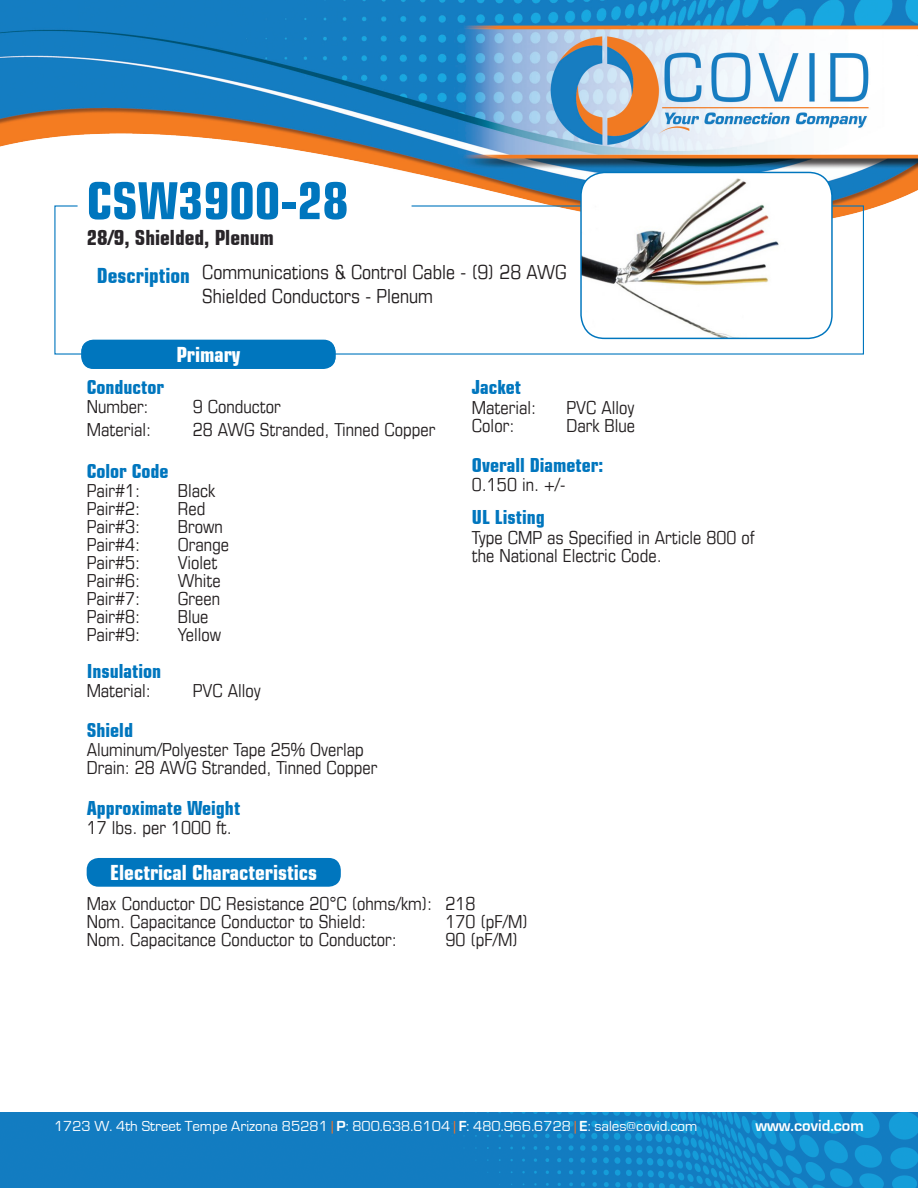
<style>
.page{position:relative;width:918px;height:1188px;background:#fff}
.page>*{position:absolute;margin:0;border:0;box-sizing:border-box;transform-origin:0 0}
.t1{font:700 condensed 51px "Eurostile";color:#0076be}
.t2{font:700 condensed 21px "Eurostile";color:#fff}
.t3{font:700 condensed 21px "Eurostile";color:#292529}
.t4{font:700 condensed 21px "Eurostile";color:#0076be}
.t5{font:700 condensed 19.5px "Eurostile";color:#0076be}
.t6{font:condensed 19.5px "Eurostile LT";color:#231f20}
.t7{font:condensed 18px/18px "Eurostile LT";color:#231f20}
.t8{font:700 16.5px "Eurostile";color:#fff}
.t9{font:15px "Eurostile";color:#fff}
.s1{color:#f47325}
.s2{font-weight:700}
</style>
<div class="page">
<img style="left:0;top:0;width:917px;height:211px">
<img style="left:0;top:1112px;width:918px;height:76px">
<svg style="left:54px;top:205px;width:811px;height:150px"></svg>
<div style="left:581px;top:172px;width:251px;height:166px;background:#fff;border-radius:24px"></div>
<img style="left:581px;top:172px;width:198px;height:166px">
<div style="left:580px;top:172px;width:253px;height:167px;border:1px solid #0076be;border-radius:24px"></div>
<div style="left:87px;top:858px;width:254px;height:29px;background:#0076be;border-radius:12px"></div>
<div style="left:81px;top:340px;width:255px;height:29px;background:#0076be;border-radius:12px"></div>
<p class="t1" style="left:87px;top:170px;width:263px">CSW3900-28</p>
<p class="t3" style="left:87px;top:224px;width:189px">28/9, Shielded, Plenum</p>
<p class="t4" style="left:97px;top:263px;width:95px">Description</p>
<p class="t6" style="left:202px;top:261px;width:366px">Communications &amp; Control Cable - (9) 28 AWG</p>
<p class="t6" style="left:202px;top:284px;width:232px">Shielded Conductors - Plenum</p>
<p class="t2" style="left:155px;top:341px;width:105px">Construction</p>
<p class="t2" style="left:176px;top:342px;width:66px">Primary</p>
<p class="t5" style="left:87px;top:376px;width:79px">Conductor</p>
<p class="t5" style="left:472px;top:376px;width:51px">Jacket</p>
<p class="t7" style="left:87px;top:397px;width:63px">Number:</p>
<p class="t7" style="left:193px;top:397px;width:90px">9 Conductor</p>
<p class="t7" style="left:87px;top:420px;width:66px">Material:</p>
<p class="t7" style="left:193px;top:420px;width:244px">28 AWG Stranded, Tinned Copper</p>
<p class="t7" style="left:472px;top:398px;width:66px">Material:</p>
<p class="t7" style="left:472px;top:416px;width:44px">Color:</p>
<p class="t7" style="left:566px;top:398px;width:70px">PVC Alloy</p>
<p class="t7" style="left:566px;top:416px;width:70px">Dark Blue</p>
<p class="t5" style="left:87px;top:459px;width:83px">Color Code</p>
<p class="t7" style="left:87px;top:481px;width:55px">Pair#1:</p>
<p class="t7" style="left:87px;top:499px;width:55px">Pair#2:</p>
<p class="t7" style="left:87px;top:517px;width:55px">Pair#3:</p>
<p class="t7" style="left:87px;top:535px;width:55px">Pair#4:</p>
<p class="t7" style="left:87px;top:553px;width:55px">Pair#5:</p>
<p class="t7" style="left:87px;top:571px;width:55px">Pair#6:</p>
<p class="t7" style="left:87px;top:589px;width:55px">Pair#7:</p>
<p class="t7" style="left:87px;top:607px;width:55px">Pair#8:</p>
<p class="t7" style="left:87px;top:625px;width:55px">Pair#9:</p>
<p class="t5" style="left:87px;top:659px;width:76px">Insulation</p>
<p class="t7" style="left:87px;top:681px;width:66px">Material:</p>
<p class="t7" style="left:178px;top:481px;width:39px">Black</p>
<p class="t7" style="left:178px;top:499px;width:29px">Red</p>
<p class="t7" style="left:178px;top:517px;width:47px">Brown</p>
<p class="t7" style="left:178px;top:535px;width:53px">Orange</p>
<p class="t7" style="left:178px;top:553px;width:41px">Violet</p>
<p class="t7" style="left:178px;top:571px;width:45px">White</p>
<p class="t7" style="left:178px;top:589px;width:44px">Green</p>
<p class="t7" style="left:178px;top:607px;width:32px">Blue</p>
<p class="t7" style="left:178px;top:625px;width:45px">Yellow</p>
<p class="t7" style="left:193px;top:681px;width:70px">PVC Alloy</p>
<p class="t5" style="left:87px;top:719px;width:48px">Shield</p>
<p class="t7" style="left:87px;top:741px;width:279px">Aluminum/Polyester Tape 25% Overlap</p>
<p class="t7" style="left:87px;top:759px;width:292px">Drain: 28 AWG Stranded, Tinned Copper</p>
<p class="t5" style="left:87px;top:796px;width:155px">Approximate Weight</p>
<p class="t7" style="left:87px;top:818px;width:147px">17 lbs. per 1000 ft.</p>
<p class="t2" style="left:110px;top:860px;width:208px">Electrical Characteristics</p>
<p class="t7" style="left:87px;top:895px;width:347px">Max Conductor DC Resistance 20°C (ohms/km):</p>
<p class="t7" style="left:87px;top:913px;width:281px">Nom. Capacitance Conductor to Shield:</p>
<p class="t7" style="left:87px;top:931px;width:312px">Nom. Capacitance Conductor to Conductor:</p>
<p class="t5" style="left:472px;top:453px;width:133px">Overall Diameter:</p>
<p class="t7" style="left:472px;top:475px;width:95px">0.150 in. +/-</p>
<p class="t5" style="left:472px;top:506px;width:74px">UL Listing</p>
<p class="t7" style="left:472px;top:528px;width:284px">Type CMP as Specified in Article 800 of the National Electric Code.</p>
<p class="t7" style="left:446px;top:895px;width:32px">218</p>
<p class="t7" style="left:446px;top:913px;width:84px">170 (pF/M)</p>
<p class="t7" style="left:446px;top:931px;width:74px">90 (pF/M)</p>
<p class="t9" style="left:54px;top:1118px;width:645px">1723 W. 4th Street Tempe Arizona 85281 <span class="s1">|</span> <span class="s2">P</span>: 800.638.6104 <span class="s1">|</span> <span class="s2">F</span>: 480.966.6728 <span class="s1">|</span> <span class="s2">E</span>: sales@covid.com</p>
<p class="t8" style="left:756px;top:1117px;width:110px">www.covid.com</p>
</div>
